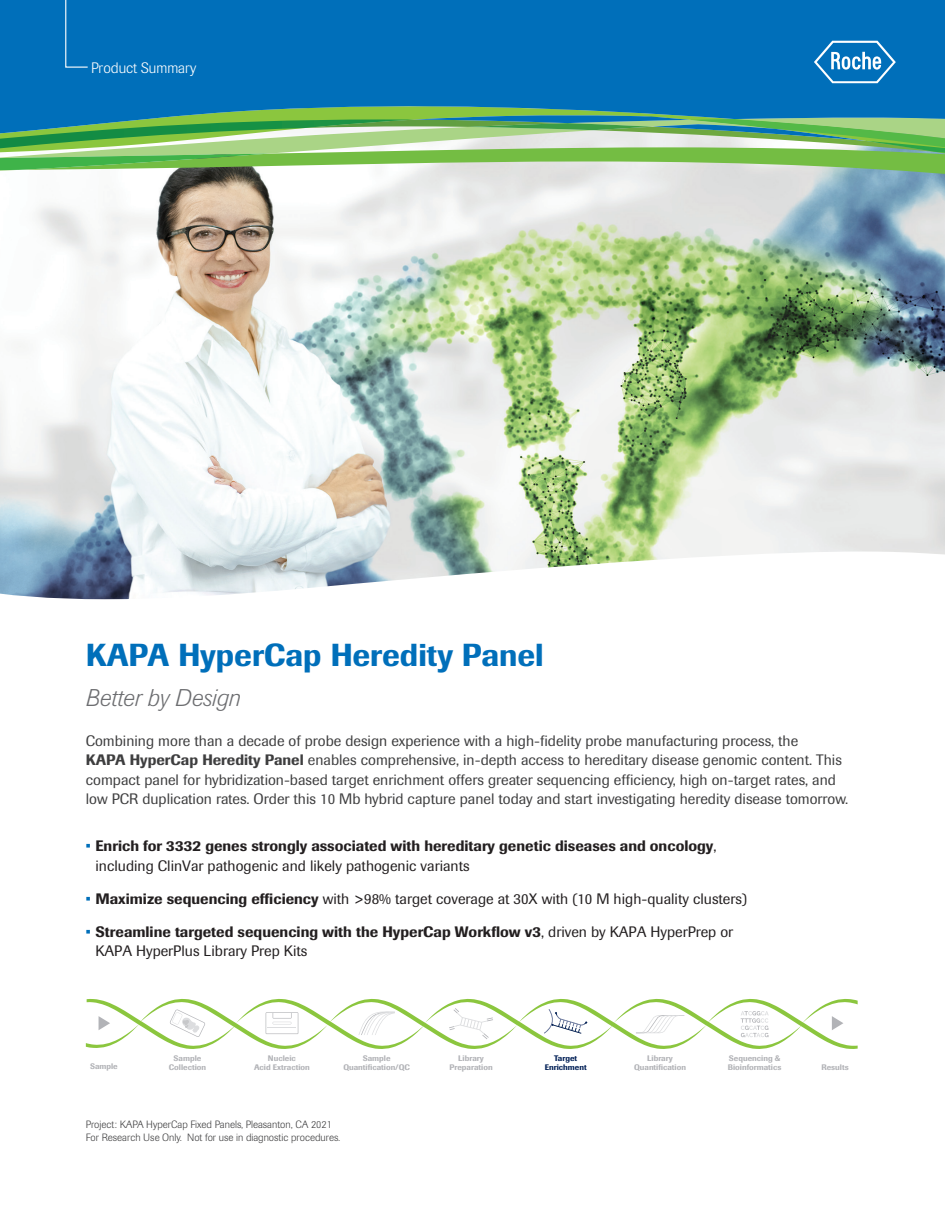
<style>
.page{position:relative;width:945px;height:1215px;background:#fff}
.page>*{position:absolute;margin:0;border:0;box-sizing:border-box;transform-origin:0 0}
.t1{font:500 31.5px "Imago Pro";color:#006fba}
.Subtitle{font:italic 300 24px "Imago Pro";color:#6c6d70}
.Body_Copy{font:15px/19.5px "Imago Pro";color:#3e3e3f}
.t2{font:500 15px/19.5px "Imago Pro";color:#231f20}
.t3{font:15px "Imago Pro";color:#231f20}
.t4{font:300 15px "Imago Pro";color:#fff}
.t5{font:300 10.5px/12.6px "Imago Pro";color:#3e3e3f}
.t6{font:500 7.95px/8.4px "Imago Pro";color:#b2b3b7;text-align:center}
.t7{font:500 7.95px/8.4px "Imago Pro";color:#001f56;text-align:center}
.s1{font-weight:500}
.s2{color:#006fba}
.s3{font-weight:400}
.s4{font-weight:500;color:#006fba}
</style>
<div class="page">
<img style="left:0;top:256px;width:945px;height:296px">
<svg style="left:0;top:552px;width:945px;height:48px"></svg>
<svg style="left:37px;top:179px;width:908px;height:77px"></svg>
<svg style="left:568px;top:179px;width:377px;height:70px;background:#bbcbcd"></svg>
<div style="left:0;top:0;width:945px;height:115px;background:#006fba"></div>
<svg style="left:0;top:115px;width:945px;height:64px;background:#91c38d"></svg>
<svg style="left:65px;top:0;width:24px;height:68px;background:#0f77be"></svg>
<svg style="left:814px;top:41px;width:82px;height:42px;background:#398fc9"></svg>
<svg style="left:86px;top:999px;width:772px;height:50px"></svg>
<p class="t4" style="left:91px;top:58px;width:107px">Product Summary</p>
<p class="t1" style="left:86px;top:634px;width:460px">KAPA HyperCap Heredity Panel</p>
<p class="Subtitle" style="left:86px;top:682px;width:156px">Better by Design</p>
<p class="Body_Copy" style="left:86px;top:731px;width:764px">Combining more than a decade of probe design experience with a high-fidelity probe manufacturing process, the<br><span class="s1">KAPA HyperCap Heredity Panel</span> enables comprehensive, in-depth access to hereditary disease genomic content. This compact panel for hybridization-based target enrichment offers greater sequencing efficiency, high on-target rates, and low PCR duplication rates. Order this 10 Mb hybrid capture panel today and start investigating heredity disease tomorrow.</p>
<p class="t2" style="left:96px;top:836px;width:623px;text-indent:-10px"><span class="s2">•</span> Enrich for 3332 genes strongly associated with hereditary genetic diseases and oncology<span class="s3">, including ClinVar pathogenic and likely pathogenic variants</span></p>
<p class="t3" style="left:86px;top:889px;width:663px"><span class="s4">•</span> <span class="s1">Maximize sequencing efficiency</span> with &gt;98% target coverage at 30X with (10 M high-quality clusters)</p>
<p class="t2" style="left:96px;top:921px;width:639px;text-indent:-10px"><span class="s2">•</span> Streamline targeted sequencing with the HyperCap Workflow v3<span class="s3">, driven by KAPA HyperPrep or<br>KAPA HyperPlus Library Prep Kits</span></p>
<p class="t6" style="left:174px;top:1054px;width:29px">Sample</p>
<p class="t6" style="left:343px;top:1054px;width:68px">Sample<br>Quantification/QC</p>
<p class="t6" style="left:90px;top:1062px;width:29px">Sample</p>
<p class="t6" style="left:169px;top:1063px;width:39px">Collection</p>
<p class="t7" style="left:545px;top:1054px;width:43px">Target<br>Enrichment</p>
<p class="t6" style="left:254px;top:1054px;width:57px">Nucleic<br>Acid Extraction</p>
<p class="t6" style="left:450px;top:1054px;width:45px">Library<br>Preparation</p>
<p class="t6" style="left:634px;top:1054px;width:53px">Library<br>Quantification</p>
<p class="t6" style="left:728px;top:1054px;width:55px;text-align:left">Sequencing &amp;<br>Bioinformatics</p>
<p class="t6" style="left:821px;top:1062px;width:29px">Results</p>
<p class="t5" style="left:86px;top:1118px;width:256px">Project: KAPA HyperCap Fixed Panels, Pleasanton, CA 2021<br>For Research Use Only. Not for use in diagnostic procedures.</p>
</div>
